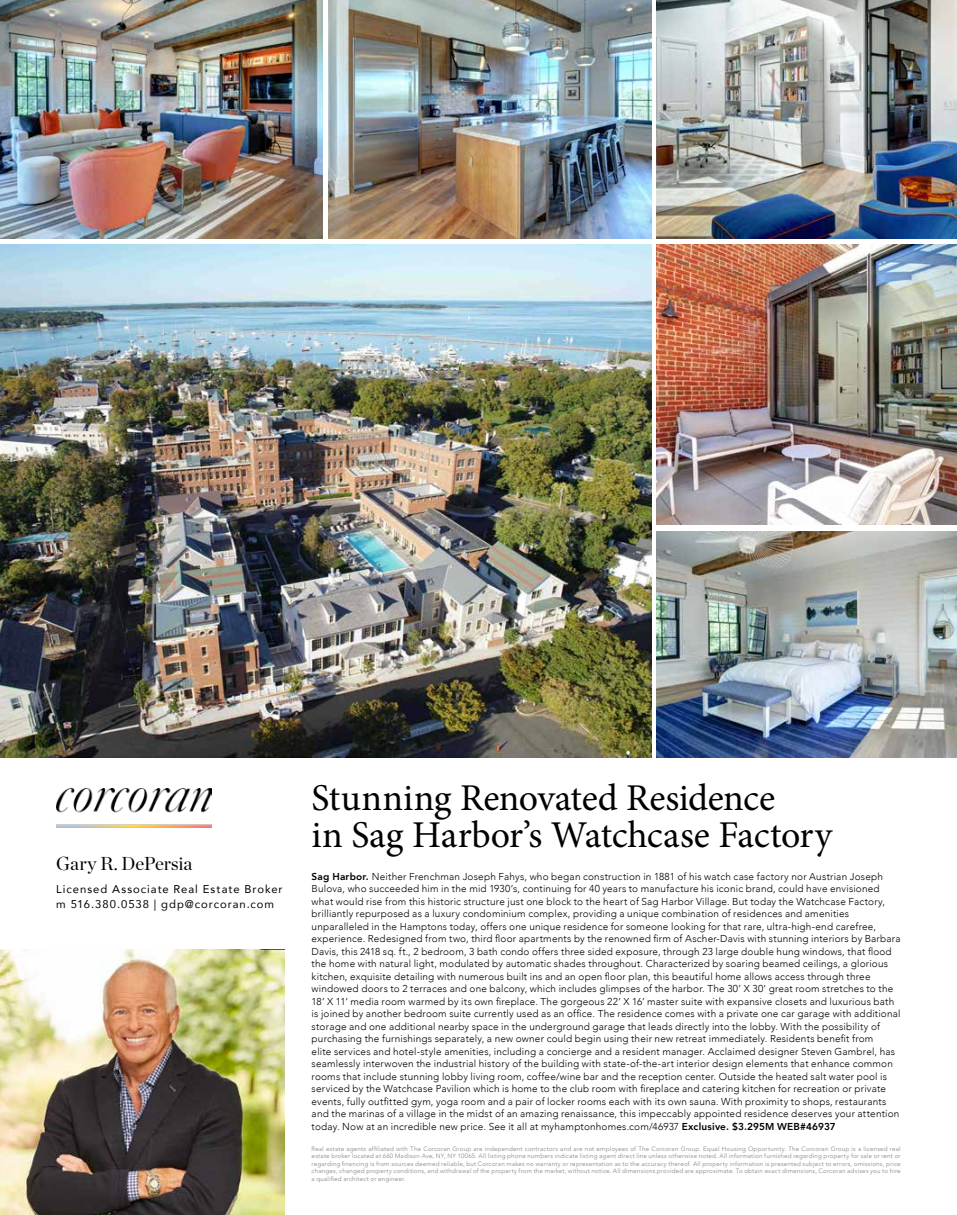
<style>
.page{position:relative;width:957px;height:1215px;background:#fff}
.page>*{position:absolute;margin:0;border:0;box-sizing:border-box;transform-origin:0 0}
.t1{font:37.88px/36.6px "Minion Pro";letter-spacing:-.01em;color:#000}
.t2{font:18.75px "Chronicle Display";letter-spacing:-.01em;color:#000}
.t3{font:11.25px/15px "Avenir";letter-spacing:.085em;color:#000}
.t4{font:300 10px/12.5px "Avenir";letter-spacing:.02em;color:#000}
.t5{font:300 6.25px/7.5px "Avenir";letter-spacing:.03em;color:#808285;text-align:justify}
.s1{font-weight:800}
</style>
<div class="page">
<img style="left:0;top:950px;width:284px;height:265px">
<img style="left:56px;top:788px;width:155px;height:39px">
<img style="left:0;top:0;width:322px;height:238px">
<img style="left:328px;top:0;width:323px;height:238px">
<img style="left:656px;top:0;width:300px;height:238px">
<img style="left:0;top:245px;width:651px;height:513px">
<img style="left:656px;top:245px;width:300px;height:280px">
<img style="left:656px;top:532px;width:300px;height:226px">
<h2 class="t2" style="left:56px;top:849px;width:137px">Gary R. DePersia</h2>
<p class="t3" style="left:56px;top:881px;width:228px">Licensed Associate Real Estate Broker m 516.380.0538 | gdp@corcoran.com</p>
<h1 class="t1" style="left:311px;top:780px;width:522px">Stunning Renovated Residence<br>in Sag Harbor’s Watchcase Factory</h1>
<p class="t4" style="left:311px;top:870px;width:590px"><span class="s1">Sag Harbor.</span> Neither Frenchman Joseph Fahys, who began construction in 1881 of his watch case factory nor Austrian Joseph Bulova, who succeeded him in the mid 1930’s, continuing for 40 years to manufacture his iconic brand, could have envisioned what would rise from this historic structure just one block to the heart of Sag Harbor Village. But today the Watchcase Factory, brilliantly repurposed as a luxury condominium complex, providing a unique combination of residences and amenities unparalleled in the Hamptons today, offers one unique residence for someone looking for that rare, ultra-high-end carefree, experience. Redesigned from two, third floor apartments by the renowned firm of Ascher-Davis with stunning interiors by Barbara Davis, this 2418 sq. ft., 2 bedroom, 3 bath condo offers three sided exposure, through 23 large double hung windows, that flood the home with natural light, modulated by automatic shades throughout. Characterized by soaring beamed ceilings, a glorious kitchen, exquisite detailing with numerous built ins and an open floor plan, this beautiful home allows access through three windowed doors to 2 terraces and one balcony, which includes glimpses of the harbor. The 30’ X 30’ great room stretches to the 18’ X 11’ media room warmed by its own fireplace. The gorgeous 22’ X 16’ master suite with expansive closets and luxurious bath is joined by another bedroom suite currently used as an office. The residence comes with a private one car garage with additional storage and one additional nearby space in the underground garage that leads directly into the lobby. With the possibility of purchasing the furnishings separately, a new owner could begin using their new retreat immediately. Residents benefit from<br>elite services and hotel-style amenities, including a concierge and a resident manager. Acclaimed designer Steven Gambrel, has seamlessly interwoven the industrial history of the building with state-of-the-art interior design elements that enhance common rooms that include stunning lobby living room, coffee/wine bar and the reception center. Outside the heated salt water pool is serviced by the Watchcase Pavilion which is home to the club room with fireplace and catering kitchen for recreation or private events, fully outfitted gym, yoga room and a pair of locker rooms each with its own sauna. With proximity to shops, restaurants and the marinas of a village in the midst of an amazing renaissance, this impeccably appointed residence deserves your attention today. Now at an incredible new price. See it all at myhamptonhomes.com/46937 <span class="s1">Exclusive. $3.295M WEB#46937</span></p>
<p class="t5" style="left:311px;top:1145px;width:590px">Real estate agents affiliated with The Corcoran Group are independent contractors and are not employees of The Corcoran Group. Equal Housing Opportunity. The Corcoran Group is a licensed real estate broker located at 660 Madison Ave, NY, NY 10065. All listing phone numbers indicate listing agent direct line unless otherwise noted. All information furnished regarding property for sale or rent or regarding financing is from sources deemed reliable, but Corcoran makes no warranty or representation as to the accuracy thereof. All property information is presented subject to errors, omissions, price changes, changed property conditions, and withdrawal of the property from the market, without notice. All dimensions provided are approximate. To obtain exact dimensions, Corcoran advises you to hire a qualified architect or engineer.</p>
</div>
